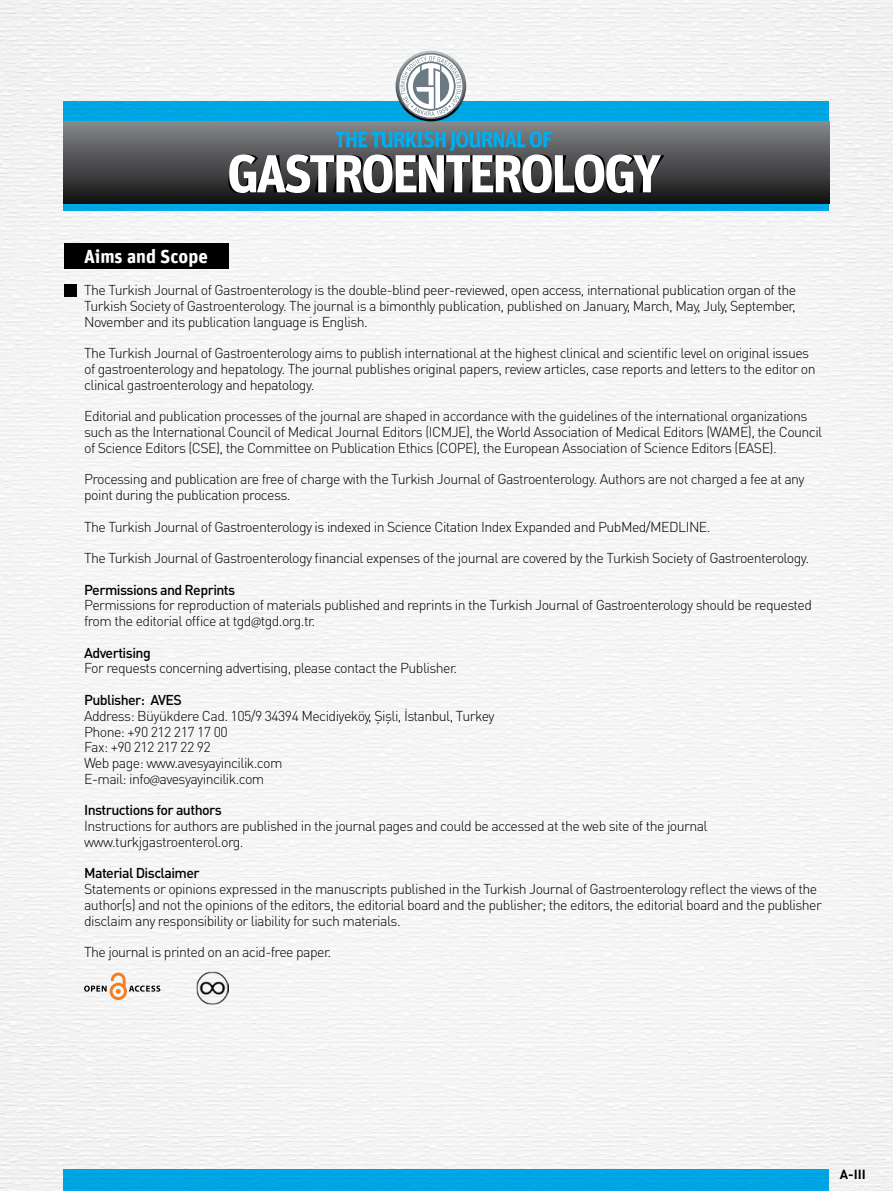
<style>
.page{position:relative;width:893px;height:1191px;background:#f4f5f5}
.page>*{position:absolute;margin:0;border:0;box-sizing:border-box;transform-origin:0 0}
.t1{font:700 18.9px "Unit";color:#fff}
.t2{font:300 14.1px/15.8px "DIN Pro";letter-spacing:-.04em;color:#000}
.t3{font:500 14.1px "DIN Pro";letter-spacing:-.04em;color:#000}
.t4{font:700 13.05px "DIN Pro";color:#000}
.s1{font-family:"Myriad Pro"}
</style>
<div class="page">
<div style="left:64px;top:243px;width:164px;height:26px;background:#000"></div>
<svg style="left:84px;top:972px;width:76px;height:28px"></svg>
<img style="left:196px;top:971px;width:33px;height:33px">
<div style="left:64px;top:284px;width:12px;height:13px;background:#000"></div>
<div style="left:64px;top:1169px;width:765px;height:22px;background:#00a5e3"></div>
<div style="left:64px;top:101px;width:765px;height:109px;background:#00a7e5"></div>
<div style="left:64px;top:121px;width:765px;height:82px;background:linear-gradient(to bottom,#87898c,#161516)"></div>
<svg style="left:396px;top:51px;width:70px;height:70px"></svg>
<div style="left:398px;top:53px;width:66px;height:66px;border:2px solid #6b7b84;border-radius:50%"></div>
<svg style="left:401px;top:56px;width:60px;height:60px"></svg>
<svg style="left:228px;top:131px;width:436px;height:62px;background:#849095"></svg>
<h1 class="t1" style="left:84px;top:245px;width:125px">Aims and Scope</h1>
<p class="t2" style="left:84px;top:282px;width:713px;text-align:justify">The Turkish Journal of Gastroenterology is the double-blind peer-reviewed, open access, international publication organ of the Turkish Society of Gastroenterology. The journal is a bimonthly publication, published on January, March, May, July, September, November and its publication language is English.</p>
<p class="t2" style="left:84px;top:345px;width:733px">The Turkish Journal of Gastroenterology aims to publish international at the highest clinical and scientific level on original issues of gastroenterology and hepatology. The journal publishes original papers, review articles, case reports and letters to the editor on clinical gastroenterology and hepatology.</p>
<p class="t2" style="left:84px;top:408px;width:740px">Editorial and publication processes of the journal are shaped in accordance with the guidelines of the international organizations such as the International Council of Medical Journal Editors (ICMJE), the World Association of Medical Editors (WAME), the Council of Science Editors (CSE), the Committee on Publication Ethics (COPE), the European Association of Science Editors (EASE).</p>
<p class="t2" style="left:84px;top:471px;width:722px">Processing and publication are free of charge with the Turkish Journal of Gastroenterology. Authors are not charged a fee at any point during the publication process.</p>
<p class="t2" style="left:84px;top:518px;width:628px">The Turkish Journal of Gastroenterology is indexed in Science Citation Index Expanded and PubMed/MEDLINE.</p>
<p class="t2" style="left:84px;top:549px;width:727px">The Turkish Journal of Gastroenterology financial expenses of the journal are covered by the Turkish Society of Gastroenterology.</p>
<p class="t3" style="left:84px;top:580px;width:153px">Permissions and Reprints</p>
<p class="t2" style="left:84px;top:597px;width:729px">Permissions for reproduction of materials published and reprints in the Turkish Journal of Gastroenterology should be requested from the editorial office at tgd<span class="s1">@</span>tgd.org.tr.</p>
<p class="t3" style="left:84px;top:643px;width:68px">Advertising</p>
<p class="t2" style="left:84px;top:660px;width:375px">For requests concerning advertising, please contact the Publisher.</p>
<p class="t3" style="left:84px;top:690px;width:99px">Publisher: AVES</p>
<p class="t2" style="left:84px;top:707px;width:412px">Address: Büyükdere Cad. 105/9 34394 Mecidiyeköy, Şişli, İstanbul, Turkey Phone: +90 212 217 17 00<br>Fax: +90 212 217 22 92<br>Web page: www.avesyayincilik.com<br>E-mail: info<span class="s1">@</span>avesyayincilik.com</p>
<p class="t3" style="left:84px;top:800px;width:139px">Instructions for authors</p>
<p class="t2" style="left:84px;top:817px;width:625px">Instructions for authors are published in the journal pages and could be accessed at the web site of the journal www.turkjgastroenterol.org.</p>
<p class="t3" style="left:84px;top:863px;width:117px">Material Disclaimer</p>
<p class="t2" style="left:84px;top:880px;width:739px">Statements or opinions expressed in the manuscripts published in the Turkish Journal of Gastroenterology reflect the views of the author(s) and not the opinions of the editors, the editorial board and the publisher; the editors, the editorial board and the publisher disclaim any responsibility or liability for such materials.</p>
<p class="t2" style="left:84px;top:943px;width:249px">The journal is printed on an acid-free paper.</p>
<p class="t4" style="left:840px;top:1165px;width:27px">A-III</p>
</div>
